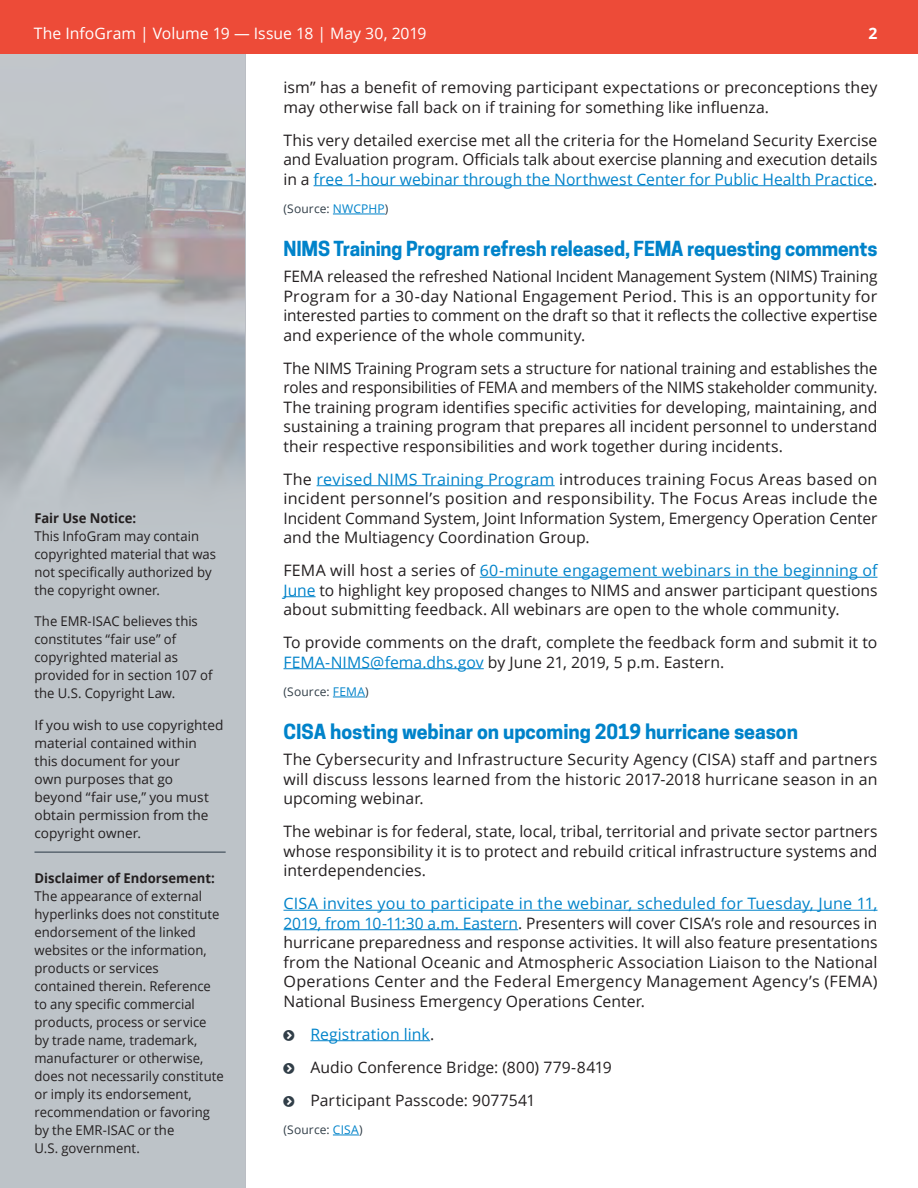
<style>
.page{position:relative;width:918px;height:1188px;background:#fff}
.page>*{position:absolute;margin:0;border:0;box-sizing:border-box;transform-origin:0 0}
.Subhead{font:700 19.5px "Cooper Hewitt";letter-spacing:-.005em;color:#0083ca}
.t1{font:15.75px/19.5px "Open Sans";letter-spacing:.005em;color:#231f20;text-align:justify}
.t2{font:15.75px "Open Sans";color:#fff}
.t3{font:15.75px "Open Sans";letter-spacing:.005em;color:#0083ca}
.t4{font:700 15.75px "Open Sans";color:#fff}
.t5{font:13.5px/18px "Open Sans";color:#231f20}
.t6{font:700 13.5px "Open Sans";color:#231f20}
.t7{font:12px "Open Sans";letter-spacing:.015em;color:#313e48}
.s1{font-weight:700}
.s2{color:#0083ca}
.s3{color:#231f20}
</style>
<div class="page">
<img style="left:0;top:54px;width:245px;height:1134px">
<hr style="left:34px;top:851px;width:192px;height:2px;background:#5a6670">
<div style="left:0;top:0;width:918px;height:54px;background:#ed4b38"></div>
<hr style="left:314px;top:185px;width:559px;height:1px;background:#0083ca">
<hr style="left:333px;top:214px;width:52px;height:1px;background:#0083ca">
<hr style="left:317px;top:485px;width:238px;height:1px;background:#0083ca">
<hr style="left:480px;top:577px;width:398px;height:1px;background:#0083ca">
<hr style="left:284px;top:596px;width:32px;height:1px;background:#0083ca">
<hr style="left:284px;top:668px;width:200px;height:1px;background:#0083ca">
<hr style="left:333px;top:697px;width:32px;height:1px;background:#0083ca">
<hr style="left:284px;top:910px;width:594px;height:1px;background:#0083ca">
<hr style="left:284px;top:929px;width:234px;height:1px;background:#0083ca">
<hr style="left:310px;top:1040px;width:120px;height:1px;background:#0083ca">
<svg style="left:333px;top:1135px;width:26px;height:1px"></svg>
<p class="t2" style="left:34px;top:23px;width:394px">The InfoGram | Volume 19 — Issue 18 | May 30, 2019</p>
<p class="t4" style="left:869px;top:22px;width:10px">2</p>
<p class="t6" style="left:34px;top:508px;width:103px">Fair Use Notice:</p>
<p class="t5" style="left:34px;top:527px;width:183px">This InfoGram may contain copyrighted material that was not specifically authorized by the copyright owner.</p>
<p class="t5" style="left:34px;top:612px;width:180px">The EMR-ISAC believes this constitutes “fair use” of copyrighted material as provided for in section 107 of the U.S. Copyright Law.</p>
<p class="t5" style="left:34px;top:716px;width:191px">If you wish to use copyrighted material contained within<br>this document for your<br>own purposes that go beyond “fair use,” you must obtain permission from the copyright owner.</p>
<p class="t5" style="left:34px;top:869px;width:191px"><span class="s1">Disclaimer of Endorsement:<br></span>The appearance of external hyperlinks does not constitute endorsement of the linked websites or the information, products or services<br>contained therein. Reference to any specific commercial products, process or service by trade name, trademark, manufacturer or otherwise, does not necessarily constitute or imply its endorsement, recommendation or favoring by the EMR-ISAC or the<br>U.S. government.</p>
<p class="t1" style="left:284px;top:77px;width:595px">ism” has a benefit of removing participant expectations or preconceptions they may otherwise fall back on if training for something like influenza.</p>
<p class="t1" style="left:284px;top:130px;width:595px">This very detailed exercise met all the criteria for the Homeland Security Exercise and Evaluation program. Officials talk about exercise planning and execution details in a <span class="s2">free 1-hour webinar through the Northwest Center for Public Health Practice</span>.</p>
<p class="t7" style="left:284px;top:200px;width:106px">(Source: <span class="s2">NWCPHP</span>)</p>
<h1 class="Subhead" style="left:284px;top:237px;width:596px">NIMS Training Program refresh released, FEMA requesting comments</h1>
<p class="t1" style="left:284px;top:266px;width:596px">FEMA released the refreshed National Incident Management System (NIMS) Training Program for a 30-day National Engagement Period. This is an opportunity for interested parties to comment on the draft so that it reflects the collective expertise and experience of the whole community.</p>
<p class="t1" style="left:284px;top:358px;width:596px">The NIMS Training Program sets a structure for national training and establishes the roles and responsibilities of FEMA and members of the NIMS stakeholder community.<br>The training program identifies specific activities for developing, maintaining, and sustaining a training program that prepares all incident personnel to understand their respective responsibilities and work together during incidents.</p>
<p class="t1" style="left:284px;top:469px;width:596px">The <span class="s2">revised NIMS Training Program</span> introduces training Focus Areas based on incident personnel’s position and responsibility. The Focus Areas include the Incident Command System, Joint Information System, Emergency Operation Center and the Multiagency Coordination Group.</p>
<p class="t1" style="left:284px;top:560px;width:596px">FEMA will host a series of <span class="s2">60-minute engagement webinars in the beginning of June</span> to highlight key proposed changes to NIMS and answer participant questions about submitting feedback. All webinars are open to the whole community.</p>
<p class="t1" style="left:284px;top:632px;width:595px">To provide comments on the draft, complete the feedback form and submit it to<br><span class="s2">FEMA-NIMS@fema.dhs.gov</span> by June 21, 2019, 5 p.m. Eastern.</p>
<p class="t7" style="left:284px;top:683px;width:87px">(Source: <span class="s2">FEMA</span>)</p>
<h1 class="Subhead" style="left:284px;top:720px;width:516px">CISA hosting webinar on upcoming 2019 hurricane season</h1>
<p class="t1" style="left:284px;top:749px;width:596px">The Cybersecurity and Infrastructure Security Agency (CISA) staff and partners will discuss lessons learned from the historic 2017-2018 hurricane season in an upcoming webinar.</p>
<p class="t1" style="left:284px;top:821px;width:596px">The webinar is for federal, state, local, tribal, territorial and private sector partners whose responsibility it is to protect and rebuild critical infrastructure systems and interdependencies.</p>
<p class="t1" style="left:284px;top:893px;width:596px"><span class="s2">CISA invites you to participate in the webinar, scheduled for Tuesday, June 11, 2019, from 10-11:30 a.m. Eastern</span>. Presenters will cover CISA’s role and resources in hurricane preparedness and response activities. It will also feature presentations from the National Oceanic and Atmospheric Association Liaison to the National Operations Center and the Federal Emergency Management Agency’s (FEMA)<br>National Business Emergency Operations Center.</p>
<p class="t3" style="left:310px;top:1023px;width:125px">Registration link<span class="s3">.</span></p>
<p class="t1" style="left:310px;top:1057px;width:303px">Audio Conference Bridge: (800) 779-8419</p>
<p class="t1" style="left:310px;top:1090px;width:227px">Participant Passcode: 9077541</p>
<p class="t7" style="left:284px;top:1121px;width:81px">(Source: <span class="s2">CISA</span>)</p>
</div>
